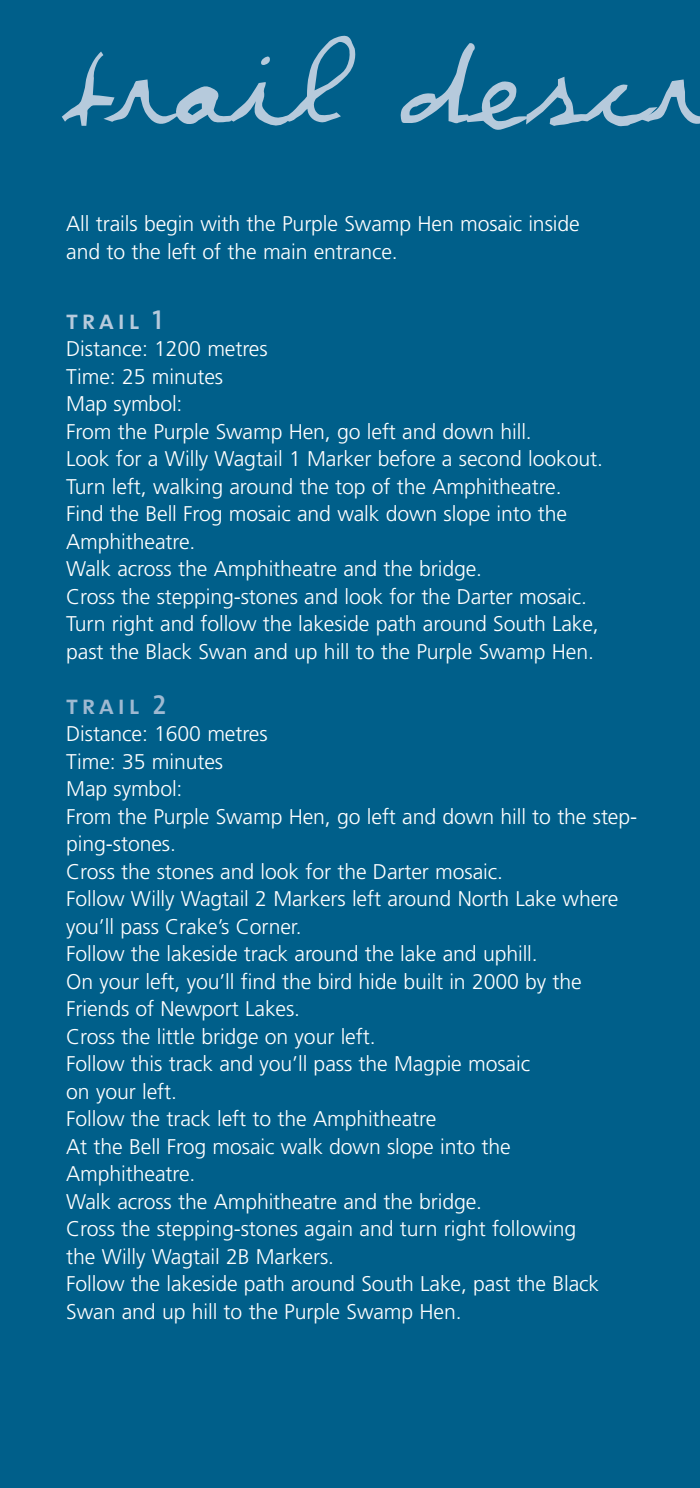
<style>
.page{position:relative;width:700px;height:1488px;background:#fff}
.page>*{position:absolute;margin:0;border:0;box-sizing:border-box;transform-origin:0 0}
.t1{font:137.5px "Violation";letter-spacing:.05em;color:#b6cadc}
.t2{font:27.5px "The Sans Semi Bold Caps";letter-spacing:.115em;color:#b6cadc}
.t3{font:27.5px "The Sans Semi Bold Caps";letter-spacing:.115em;color:#9eb9d1}
.t4{font:300 21.25px/27.5px "Frutiger";letter-spacing:-.005em;color:#fff}
</style>
<div class="page">
<div style="left:0;top:0;width:700px;height:1487px;background:#005f8a"></div>
<h1 class="t1" style="left:66px;top:-6px;width:640px">trail descr</h1>
<p class="t4" style="left:66px;top:212px;width:515px">All trails begin with the Purple Swamp Hen mosaic inside and to the left of the main entrance.</p>
<p class="t2" style="left:66px;top:303px;width:97px">trail 1</p>
<p class="t4" style="left:66px;top:337px;width:538px">Distance: 1200 metres<br>Time: 25 minutes<br>Map symbol:<br>From the Purple Swamp Hen, go left and down hill.<br>Look for a Willy Wagtail 1 Marker before a second lookout.<br>Turn left, walking around the top of the Amphitheatre.<br>Find the Bell Frog mosaic and walk down slope into the Amphitheatre.<br>Walk across the Amphitheatre and the bridge.<br>Cross the stepping-stones and look for the Darter mosaic.<br>Turn right and follow the lakeside path around South Lake, past the Black Swan and up hill to the Purple Swamp Hen.</p>
<p class="t3" style="left:66px;top:688px;width:101px">trail 2</p>
<p class="t4" style="left:66px;top:722px;width:572px">Distance: 1600 metres<br>Time: 35 minutes<br>Map symbol:<br>From the Purple Swamp Hen, go left and down hill to the step&shy;ping-stones.<br>Cross the stones and look for the Darter mosaic.<br>Follow Willy Wagtail 2 Markers left around North Lake where you’ll pass Crake’s Corner.<br>Follow the lakeside track around the lake and uphill.<br>On your left, you’ll find the bird hide built in 2000 by the Friends of Newport Lakes.<br>Cross the little bridge on your left.<br>Follow this track and you’ll pass the Magpie mosaic<br>on your left.<br>Follow the track left to the Amphitheatre<br>At the Bell Frog mosaic walk down slope into the Amphitheatre.<br>Walk across the Amphitheatre and the bridge.<br>Cross the stepping-stones again and turn right following<br>the Willy Wagtail 2B Markers.<br>Follow the lakeside path around South Lake, past the Black Swan and up hill to the Purple Swamp Hen.</p>
</div>
